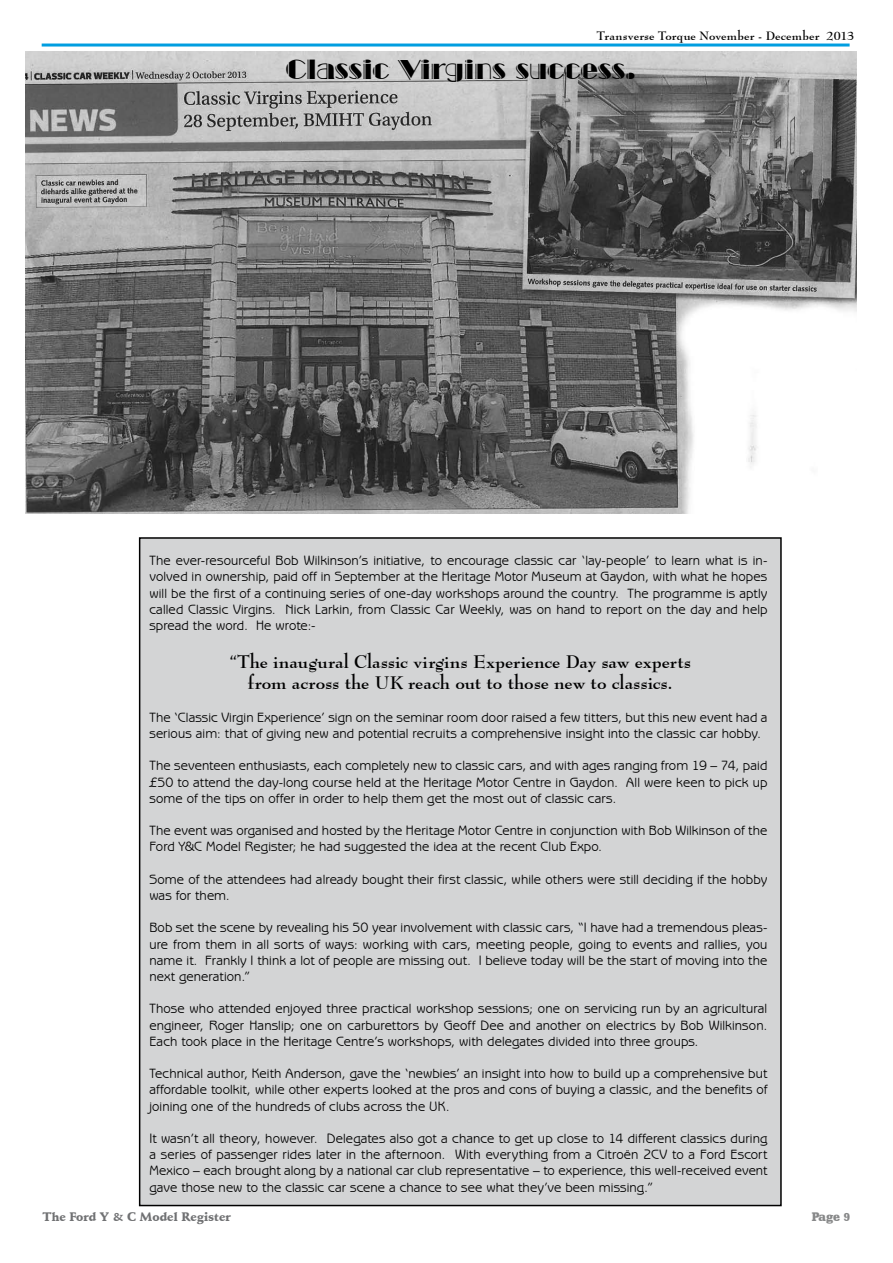
<style>
.page{position:relative;width:893px;height:1263px;background:#fff}
.page>*{position:absolute;margin:0;border:0;box-sizing:border-box;transform-origin:0 0}
.t1{font:27px "Broadway Engraved BT";letter-spacing:-.005em;color:#000}
.t2{font:700 18px/21.6px "Bernhard Modern BT";color:#000;text-align:center}
.t3{font:13.5px/16.2px "Benguiat Gothic IT Cby BT";letter-spacing:.005em;color:#000;text-align:justify}
.t4{font:700 12px "Bernhard Modern BT";letter-spacing:.015em;color:#000}
.t5{font:900 12px "Schneidler BT";color:#707173}
.t6{font:900 12px "Schadow BT";color:#878889}
</style>
<div class="page">
<hr style="left:42px;top:44px;width:808px;height:3px;background:#009ee0">
<div style="left:140px;top:538px;width:641px;height:667px;background:#d3d4d5"></div>
<img style="left:26px;top:51px;width:831px;height:463px">
<p class="t4" style="left:597px;top:28px;width:259px">Transverse Torque November - December 2013</p>
<h1 class="t1" style="left:285px;top:53px;width:351px">Classic Virgins success.</h1>
<p class="t3" style="left:149px;top:552px;width:619px">The ever-resourceful Bob Wilkinson’s initiative, to encourage classic car ‘lay-people’ to learn what is in&shy;volved in ownership, paid off in September at the Heritage Motor Museum at Gaydon, with what he hopes will be the first of a continuing series of one-day workshops around the country. The programme is aptly called Classic Virgins. Nick Larkin, from Classic Car Weekly, was on hand to report on the day and help spread the word. He wrote:-</p>
<h2 class="t2" style="left:230px;top:650px;width:463px">“The inaugural Classic virgins Experience Day saw experts from across the UK reach out to those new to classics.</h2>
<p class="t3" style="left:149px;top:709px;width:619px">The ‘Classic Virgin Experience’ sign on the seminar room door raised a few titters, but this new event had a serious aim: that of giving new and potential recruits a comprehensive insight into the classic car hobby.</p>
<p class="t3" style="left:149px;top:757px;width:619px">The seventeen enthusiasts, each completely new to classic cars, and with ages ranging from 19 – 74, paid £50 to attend the day-long course held at the Heritage Motor Centre in Gaydon. All were keen to pick up some of the tips on offer in order to help them get the most out of classic cars.</p>
<p class="t3" style="left:149px;top:822px;width:619px">The event was organised and hosted by the Heritage Motor Centre in conjunction with Bob Wilkinson of the<br>Ford Y&amp;C Model Register; he had suggested the idea at the recent Club Expo.</p>
<p class="t3" style="left:149px;top:871px;width:619px">Some of the attendees had already bought their first classic, while others were still deciding if the hobby was for them.</p>
<p class="t3" style="left:149px;top:919px;width:620px">Bob set the scene by revealing his 50 year involvement with classic cars, “I have had a tremendous pleas&shy;ure from them in all sorts of ways: working with cars, meeting people, going to events and rallies, you name it. Frankly I think a lot of people are missing out. I believe today will be the start of moving into the next generation.”</p>
<p class="t3" style="left:149px;top:1000px;width:619px">Those who attended enjoyed three practical workshop sessions; one on servicing run by an agricultural engineer, Roger Hanslip; one on carburettors by Geoff Dee and another on electrics by Bob Wilkinson.<br>Each took place in the Heritage Centre’s workshops, with delegates divided into three groups.</p>
<p class="t3" style="left:149px;top:1065px;width:619px">Technical author, Keith Anderson, gave the ‘newbies’ an insight into how to build up a comprehensive but affordable toolkit, while other experts looked at the pros and cons of buying a classic, and the benefits of joining one of the hundreds of clubs across the UK.</p>
<p class="t3" style="left:149px;top:1130px;width:619px">It wasn’t all theory, however. Delegates also got a chance to get up close to 14 different classics during a series of passenger rides later in the afternoon. With everything from a Citroën 2CV to a Ford Escort Mexico – each brought along by a national car club representative – to experience, this well-received event gave those new to the classic car scene a chance to see what they’ve been missing.”</p>
<p class="t5" style="left:43px;top:1209px;width:190px">The Ford Y &amp; C Model Register</p>
<p class="t6" style="left:812px;top:1209px;width:30px">Page</p>
</div>
